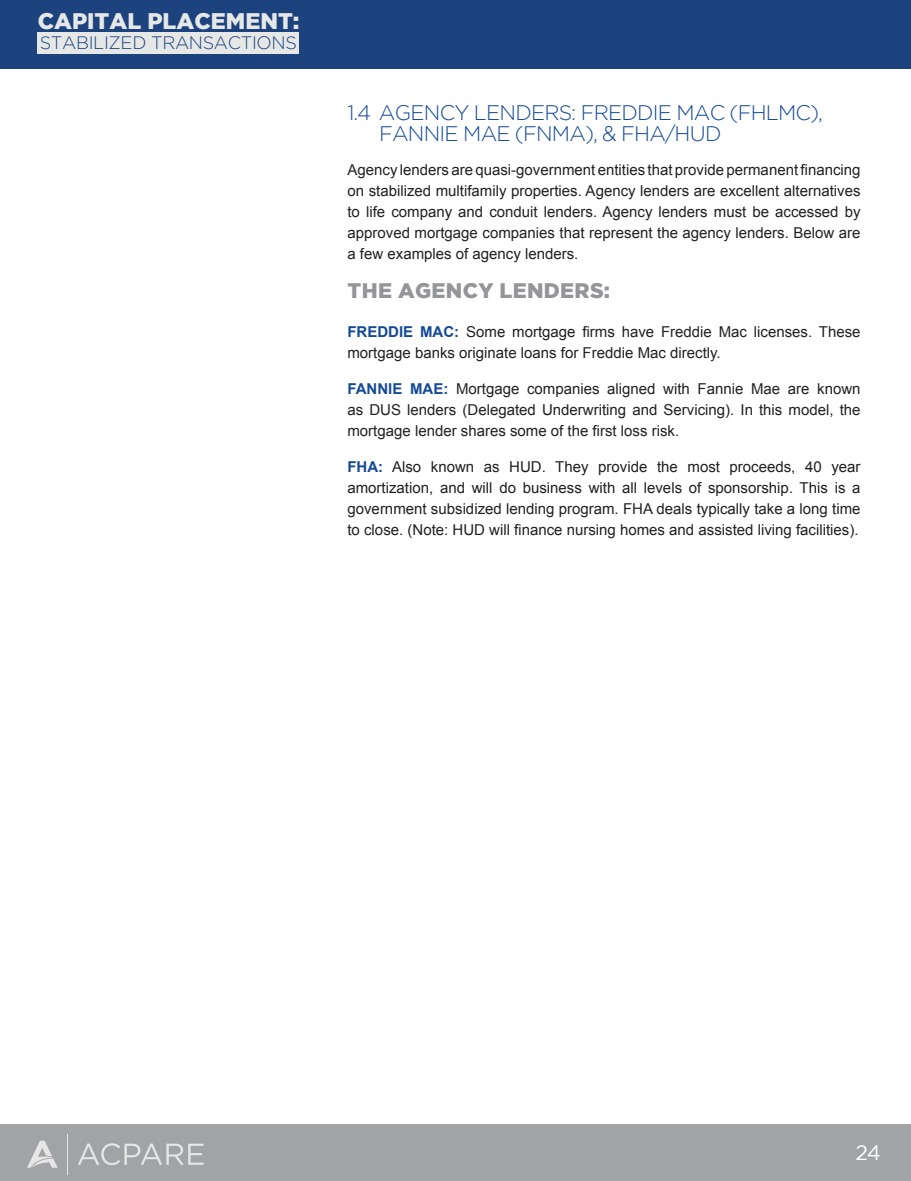
<style>
.page{position:relative;width:911px;height:1181px;background:#fff}
.page>*{position:absolute;margin:0;border:0;box-sizing:border-box;transform-origin:0 0}
.t1{font:900 22.5px "Gotham";color:#e6e8e8}
.Sub-Title{font:300 21px/21px "Gotham";letter-spacing:-.035em;color:#144a96}
.Grey_Sub-Title{font:900 21px "Gotham";letter-spacing:.015em;color:#939598}
.t2{font:21px "Gotham";color:#fff}
.t3{font:300 18px "Gotham";letter-spacing:-.02em;color:#1c437d}
.Main_Paragraph_Text{font:15px/21px "Arial";color:#231f20;text-align:justify}
.s1{font-weight:700;color:#144a96}
</style>
<div class="page">
<div style="left:0;top:0;width:911px;height:69px;background:#1c437d"></div>
<div style="left:38px;top:32px;width:261px;height:21px;background:#e6e8e8"></div>
<div style="left:0;top:1124px;width:911px;height:57px;background:#a1a3a6"></div>
<svg style="left:27px;top:1141px;width:31px;height:27px"></svg>
<svg style="left:78px;top:1143px;width:126px;height:22px"></svg>
<hr style="left:67px;top:1134px;width:1px;height:40px;background:#e6e6e6">
<h1 class="t1" style="left:38px;top:8px;width:263px">CAPITAL PLACEMENT:</h1>
<p class="t3" style="left:40px;top:33px;width:259px">STABILIZED TRANSACTIONS</p>
<p class="Sub-Title" style="left:379px;top:102px;width:445px;text-indent:-32px">1.4 AGENCY LENDERS: FREDDIE MAC (FHLMC),<br>FANNIE MAE (FNMA), &amp; FHA/HUD</p>
<p class="Main_Paragraph_Text" style="left:347px;top:160px;width:515px">Agency lenders are quasi-government entities that provide permanent financing on stabilized multifamily properties. Agency lenders are excellent alternatives to life company and conduit lenders. Agency lenders must be accessed by approved mortgage companies that represent the agency lenders. Below are a few examples of agency lenders.</p>
<p class="Grey_Sub-Title" style="left:348px;top:279px;width:264px">THE AGENCY LENDERS:</p>
<p class="Main_Paragraph_Text" style="left:347px;top:322px;width:514px"><span class="s1">FREDDIE MAC:</span> Some mortgage firms have Freddie Mac licenses. These mortgage banks originate loans for Freddie Mac directly.</p>
<p class="Main_Paragraph_Text" style="left:347px;top:379px;width:515px"><span class="s1">FANNIE MAE:</span> Mortgage companies aligned with Fannie Mae are known as DUS lenders (Delegated Underwriting and Servicing). In this model, the mortgage lender shares some of the first loss risk.</p>
<p class="Main_Paragraph_Text" style="left:347px;top:457px;width:514px"><span class="s1">FHA:</span> Also known as HUD. They provide the most proceeds, 40 year amortization, and will do business with all levels of sponsorship. This is a government subsidized lending program. FHA deals typically take a long time to close. (Note: HUD will finance nursing homes and assisted living facilities).</p>
<h2 class="t2" style="left:855px;top:1141px;width:27px">24</h2>
</div>
